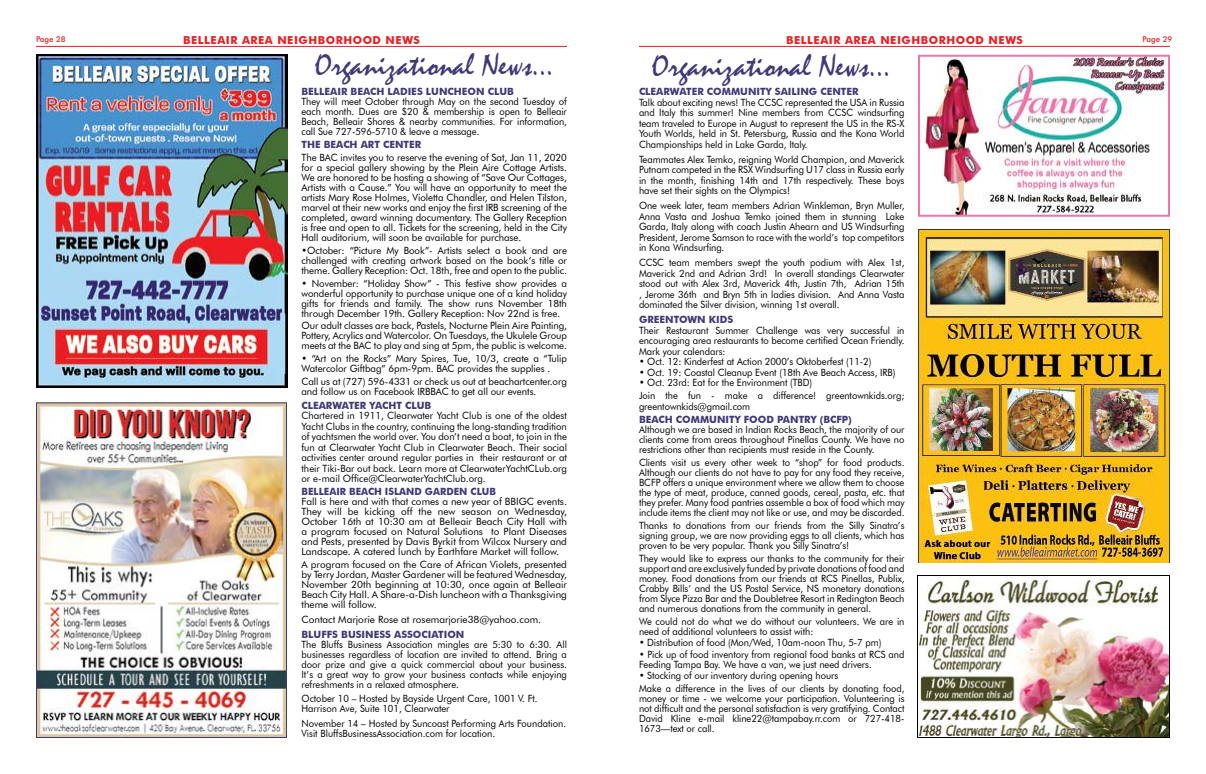
<style>
.page{position:relative;width:1206px;height:774px;background:#fff}
.page>*{position:absolute;margin:0;border:0;box-sizing:border-box;transform-origin:0 0}
.t1{font:32px "Mistral";color:#403977}
.t2{font:700 11px "Futura BT";letter-spacing:.05em;color:#ed1d24}
.t3{font:10px/10px "Futura BT";letter-spacing:-.005em;color:#000;text-align:justify;scale:.94 1}
.t4{font:10px/10px "Futura BT";letter-spacing:-.005em;color:#000;text-align:justify}
.t5{font:10px/10.5px "Futura BT";letter-spacing:-.005em;color:#000;text-align:justify;scale:.96 1}
.t6{font:700 10px "Futura BT";color:#403977}
.t7{font:500 8px "Futura BT";color:#ed1d24}
</style>
<div class="page">
<hr style="left:36px;top:46px;width:531px;height:1px;background:#ed1d24">
<hr style="left:639px;top:46px;width:531px;height:1px;background:#ed1d24">
<img style="left:921px;top:58px;width:246px;height:156px">
<div style="left:918px;top:55px;width:252px;height:162px;border:2px solid #ee76ac"></div>
<img style="left:919px;top:577px;width:249px;height:159px">
<div style="left:917px;top:575px;width:253px;height:163px;border:1px solid #000"></div>
<img style="left:38px;top:404px;width:247px;height:332px">
<div style="left:36px;top:402px;width:251px;height:336px;border:1px solid #403977"></div>
<img style="left:919px;top:229px;width:250px;height:333px">
<img style="left:36px;top:55px;width:252px;height:333px">
<p class="t7" style="left:36px;top:34px;width:31px">Page 28</p>
<p class="t2" style="left:183px;top:34px;width:238px">BELLEAIR AREA NEIGHBORHOOD NEWS</p>
<p class="t2" style="left:786px;top:34px;width:238px">BELLEAIR AREA NEIGHBORHOOD NEWS</p>
<p class="t7" style="left:1143px;top:34px;width:31px">Page 29</p>
<h1 class="t1" style="left:315px;top:46px;width:240px">Organizational News...</h1>
<h1 class="t1" style="left:652px;top:46px;width:240px">Organizational News...</h1>
<p class="t6" style="left:302px;top:85px;width:214px">BELLEAIR BEACH LADIES LUNCHEON CLUB</p>
<p class="t3" style="left:302px;top:96px;width:284px">They will meet October through May on the second Tuesday of each month. Dues are $20 &amp; membership is open to Belleair Beach, Belleair Shores &amp; nearby communities. For information, call Sue 727-596-5710 &amp; leave a message.</p>
<p class="t6" style="left:302px;top:138px;width:121px">THE BEACH ART CENTER</p>
<p class="t4" style="left:302px;top:152px;width:267px">The BAC invites you to reserve the evening of Sat, Jan 11, 2020 for a special gallery showing by the Plein Aire Cottage Artists.<br>We are honored to be hosting a showing of “Save Our Cottages, Artists with a Cause.” You will have an opportunity to meet the artists Mary Rose Holmes, Violetta Chandler, and Helen Tilston, marvel at their new works and enjoy the first IRB screening of the completed, award winning documentary. The Gallery Reception is free and open to all. Tickets for the screening, held in the City Hall auditorium, will soon be available for purchase.</p>
<p class="t4" style="left:302px;top:245px;width:267px">•October: “Picture My Book”- Artists select a book and are challenged with creating artwork based on the book’s title or theme. Gallery Reception: Oct. 18th, free and open to the public.</p>
<p class="t4" style="left:302px;top:278px;width:267px">• November: “Holiday Show” - This festive show provides a wonderful opportunity to purchase unique one of a kind holiday gifts for friends and family. The show runs November 18th through December 19th. Gallery Reception: Nov 22nd is free.</p>
<p class="t4" style="left:302px;top:321px;width:267px">Our adult classes are back, Pastels, Nocturne Plein Aire Painting, Pottery, Acrylics and Watercolor. On Tuesdays, the Ukulele Group meets at the BAC to play and sing at 5pm, the public is welcome.</p>
<p class="t4" style="left:302px;top:354px;width:267px">• “Art on the Rocks” Mary Spires, Tue, 10/3, create a “Tulip<br>Watercolor Giftbag” 6pm-9pm. BAC provides the supplies .</p>
<p class="t4" style="left:302px;top:377px;width:267px">Call us at (727) 596-4331 or check us out at beachartcenter.org and follow us on Facebook IRBBAC to get all our events.</p>
<p class="t6" style="left:302px;top:399px;width:131px">CLEARWATER YACHT CLUB</p>
<p class="t5" style="left:302px;top:410px;width:278px">Chartered in 1911, Clearwater Yacht Club is one of the oldest Yacht Clubs in the country, continuing the long-standing tradition of yachtsmen the world over. You don’t need a boat, to join in the fun at Clearwater Yacht Club in Clearwater Beach. Their social activities center around regular parties in their restaurant or at their Tiki-Bar out back. Learn more at ClearwaterYachtCLub.org or e-mail Office@ClearwaterYachtClub.org.</p>
<p class="t6" style="left:302px;top:486px;width:196px">BELLEAIR BEACH ISLAND GARDEN CLUB</p>
<p class="t4" style="left:302px;top:497px;width:267px">Fall is here and with that comes a new year of BBIGC events.<br>They will be kicking off the new season on Wednesday, October 16th at 10:30 am at Belleair Beach City Hall with a program focused on Natural Solutions to Plant Diseases and Pests, presented by Davis Byrkit from Wilcox Nursery and Landscape. A catered lunch by Earthfare Market will follow.</p>
<p class="t4" style="left:302px;top:560px;width:267px">A program focused on the Care of African Violets, presented by Terry Jordan, Master Gardener will be featured Wednesday, November 20th beginning at 10:30, once again at Belleair Beach City Hall. A Share-a-Dish luncheon with a Thanksgiving theme will follow.</p>
<p class="t4" style="left:302px;top:615px;width:241px">Contact Marjorie Rose at rosemarjorie38@yahoo.com.</p>
<p class="t6" style="left:302px;top:628px;width:164px">BLUFFS BUSINESS ASSOCIATION</p>
<p class="t3" style="left:302px;top:639px;width:284px">The Bluffs Business Association mingles are 5:30 to 6:30. All businesses regardless of location are invited to attend. Bring a door prize and give a quick commercial about your business.<br>It’s a great way to grow your business contacts while enjoying refreshments in a relaxed atmosphere.</p>
<p class="t3" style="left:302px;top:694px;width:253px">October 10 – Hosted by Bayside Urgent Care, 1001 V. Ft.<br>Harrison Ave, Suite 101, Clearwater</p>
<p class="t3" style="left:302px;top:718px;width:283px">November 14 – Hosted by Suncoast Performing Arts Foundation.<br>Visit BluffsBusinessAssociation.com for location.</p>
<p class="t6" style="left:639px;top:85px;width:221px">CLEARWATER COMMUNITY SAILING CENTER</p>
<p class="t3" style="left:639px;top:97px;width:284px;line-height:10.5px">Talk about exciting news! The CCSC represented the USA in Russia and Italy this summer! Nine members from CCSC windsurfing team traveled to Europe in August to represent the US in the RS-X Youth Worlds, held in St. Petersburg, Russia and the Kona World Championships held in Lake Garda, Italy.</p>
<p class="t3" style="left:639px;top:154px;width:284px;line-height:10.5px">Teammates Alex Temko, reigning World Champion, and Maverick Putnam competed in the RSX Windsurfing U17 class in Russia early in the month, finishing 14th and 17th respectively. These boys have set their sights on the Olympics!</p>
<p class="t3" style="left:639px;top:200px;width:284px;line-height:10.5px">One week later, team members Adrian Winkleman, Bryn Muller, Anna Vasta and Joshua Temko joined them in stunning Lake Garda, Italy along with coach Justin Ahearn and US Windsurfing President, Jerome Samson to race with the world’s top competitors in Kona Windsurfing.</p>
<p class="t3" style="left:639px;top:257px;width:284px;line-height:10.5px">CCSC team members swept the youth podium with Alex 1st, Maverick 2nd and Adrian 3rd! In overall standings Clearwater stood out with Alex 3rd, Maverick 4th, Justin 7th, Adrian 15th , Jerome 36th and Bryn 5th in ladies division. And Anna Vasta dominated the Silver division, winning 1st overall.</p>
<p class="t6" style="left:639px;top:313px;width:96px">GREENTOWN KIDS</p>
<p class="t3" style="left:639px;top:325px;width:284px;line-height:10.5px">Their Restaurant Summer Challenge was very successful in encouraging area restaurants to become certified Ocean Friendly.<br>Mark your calendars:</p>
<p class="t3" style="left:639px;top:356px;width:249px">• Oct. 12: Kinderfest at Action 2000’s Oktoberfest (11-2)</p>
<p class="t3" style="left:639px;top:367px;width:274px">• Oct. 19: Coastal Cleanup Event (18th Ave Beach Access, IRB)</p>
<p class="t3" style="left:639px;top:376px;width:284px;line-height:13.4px">• Oct. 23rd: Eat for the Environment (TBD)<br>Join the fun - make a difference! greentownkids.org;</p>
<p class="t3" style="left:639px;top:401px;width:120px">greentownkids@gmail.com</p>
<p class="t6" style="left:639px;top:414px;width:214px">BEACH COMMUNITY FOOD PANTRY (BCFP)</p>
<p class="t3" style="left:639px;top:425px;width:284px">Although we are based in Indian Rocks Beach, the majority of our clients come from areas throughout Pinellas County. We have no restrictions other than recipients must reside in the County.</p>
<p class="t3" style="left:639px;top:458px;width:284px">Clients visit us every other week to “shop” for food products.<br>Although our clients do not have to pay for any food they receive, BCFP offers a unique environment where we allow them to choose the type of meat, produce, canned goods, cereal, pasta, etc. that they prefer. Many food pantries assemble a box of food which may include items the client may not like or use, and may be discarded.</p>
<p class="t3" style="left:639px;top:520px;width:284px">Thanks to donations from our friends from the Silly Sinatra’s signing group, we are now providing eggs to all clients, which has proven to be very popular. Thank you Silly Sinatra’s!</p>
<p class="t3" style="left:639px;top:553px;width:284px">They would like to express our thanks to the community for their support and are exclusively funded by private donations of food and money. Food donations from our friends at RCS Pinellas, Publix, Crabby Bills’ and the US Postal Service, NS monetary donations from Slyce Pizza Bar and the Doubletree Resort in Redington Beach and numerous donations from the community in general.</p>
<p class="t3" style="left:639px;top:616px;width:284px">We could not do what we do without our volunteers. We are in need of additional volunteers to assist with:</p>
<p class="t3" style="left:639px;top:638px;width:259px">• Distribution of food (Mon/Wed, 10am-noon Thu, 5-7 pm)</p>
<p class="t3" style="left:639px;top:649px;width:284px">• Pick up of food inventory from regional food banks at RCS and<br>Feeding Tampa Bay. We have a van, we just need drivers.</p>
<p class="t3" style="left:639px;top:669px;width:284px;line-height:12.9px">• Stocking of our inventory during opening hours<br>Make a difference in the lives of our clients by donating food,</p>
<p class="t3" style="left:639px;top:693px;width:284px">money or time - we welcome your participation. Volunteering is not difficult and the personal satisfaction is very gratifying. Contact David Kline e-mail kline22@tampabay.rr.com or 727-418- 1673—text or call.</p>
</div>
